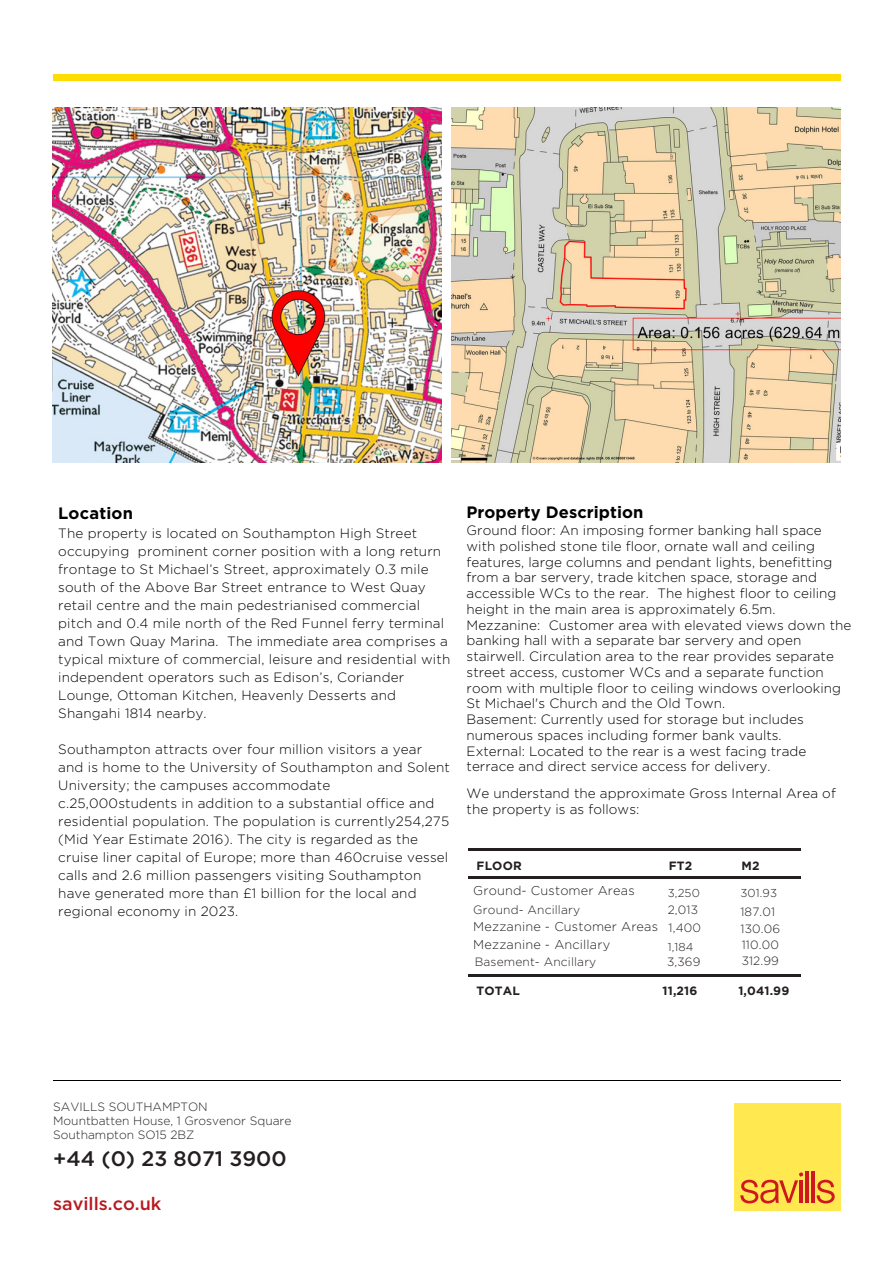
<style>
.page{position:relative;width:894px;height:1264px;background:#fff}
.page>*{position:absolute;margin:0;border:0;box-sizing:border-box;transform-origin:0 0}
.t1{font:500 21px "Gotham";color:#231f20}
.t2{font:500 18px "Gotham";color:#b81a1f}
.t3{font:700 16.5px "Gotham";letter-spacing:.005em;color:#000}
.t4{font:300 13.5px/18px "Gotham";letter-spacing:.01em;color:#000}
.t5{font:300 12.75px "Gotham";letter-spacing:.01em;color:#231f20}
.t6{font:300 12px/14px "Gotham";color:#231f20}
.t7{font:700 12px "Gotham";letter-spacing:.01em;color:#231f20}
.t8{font:300 11.4px "Gotham";letter-spacing:.01em;color:#231f20}
</style>
<div class="page">
<div style="left:733px;top:1103px;width:107px;height:107px;background:#ffe850"></div>
<svg style="left:740px;top:1172px;width:63px;height:31px"></svg>
<hr style="left:799px;top:1180px;width:3px;height:22px;background:#ce171e">
<hr style="left:805px;top:1171px;width:3px;height:31px;background:#ce171e">
<hr style="left:811px;top:1171px;width:3px;height:31px;background:#ce171e">
<svg style="left:816px;top:1179px;width:18px;height:24px"></svg>
<img style="left:53px;top:108px;width:388px;height:354px">
<div style="left:53px;top:74px;width:787px;height:6px;background:#fede00"></div>
<hr style="left:53px;top:1079px;width:787px;height:1px;background:#000">
<img style="left:452px;top:108px;width:388px;height:354px">
<hr style="left:468px;top:974px;width:163px;height:2px;background:#231f20">
<hr style="left:631px;top:974px;width:84px;height:2px;background:#231f20">
<hr style="left:715px;top:974px;width:85px;height:2px;background:#231f20">
<hr style="left:468px;top:848px;width:163px;height:2px;background:#231f20">
<hr style="left:631px;top:848px;width:84px;height:2px;background:#231f20">
<hr style="left:715px;top:848px;width:85px;height:2px;background:#231f20">
<hr style="left:468px;top:876px;width:163px;height:2px;background:#231f20">
<hr style="left:631px;top:876px;width:85px;height:2px;background:#231f20">
<hr style="left:716px;top:876px;width:84px;height:2px;background:#231f20">
<h4 class="t3" style="left:58px;top:503px;width:76px">Location</h4>
<h4 class="t4" style="left:58px;top:524px;width:393px">The property is located on Southampton High Street occupying prominent corner position with a long return frontage to St Michael’s Street, approximately 0.3 mile south of the Above Bar Street entrance to West Quay retail centre and the main pedestrianised commercial pitch and 0.4 mile north of the Red Funnel ferry terminal and Town Quay Marina. The immediate area comprises a typical mixture of commercial, leisure and residential with independent operators such as Edison’s, Coriander Lounge, Ottoman Kitchen, Heavenly Desserts and Shangahi 1814 nearby.</h4>
<h3 class="t4" style="left:58px;top:740px;width:393px">Southampton attracts over four million visitors a year and is home to the University of Southampton and Solent University; the campuses accommodate c.25,000students in addition to a substantial office and residential population. The population is currently254,275 (Mid Year Estimate 2016). The city is regarded as the cruise liner capital of Europe; more than 460cruise vessel calls and 2.6 million passengers visiting Southampton have generated more than £1 billion for the local and regional economy in 2023.</h3>
<h3 class="t3" style="left:466px;top:502px;width:178px">Property Description</h3>
<h3 class="t4" style="left:466px;top:522px;width:386px;line-height:15.8px">Ground floor: An imposing former banking hall space with polished stone tile floor, ornate wall and ceiling features, large columns and pendant lights, benefitting from a bar servery, trade kitchen space, storage and accessible WCs to the rear. The highest floor to ceiling height in the main area is approximately 6.5m.<br>Mezzanine: Customer area with elevated views down the banking hall with a separate bar servery and open stairwell. Circulation area to the rear provides separate street access, customer WCs and a separate function room with multiple floor to ceiling windows overlooking St Michael's Church and the Old Town.<br>Basement: Currently used for storage but includes numerous spaces including former bank vaults.<br>External: Located to the rear is a west facing trade terrace and direct service access for delivery.</h3>
<h3 class="t4" style="left:466px;top:785px;width:371px;line-height:15.8px">We understand the approximate Gross Internal Area of the property is as follows:</h3>
<p class="t7" style="left:476px;top:858px;width:47px">FLOOR</p>
<p class="t7" style="left:668px;top:858px;width:25px">FT2</p>
<p class="t7" style="left:741px;top:858px;width:19px">M2</p>
<p class="t8" style="left:740px;top:885px;width:38px">301.93</p>
<h3 class="t5" style="left:473px;top:883px;width:163px">Ground- Customer Areas</h3>
<p class="t8" style="left:667px;top:885px;width:34px">3,250</p>
<p class="t6" style="left:473px;top:902px;width:108px">Ground- Ancillary</p>
<h1 class="t5" style="left:473px;top:919px;width:186px">Mezzanine - Customer Areas</h1>
<h2 class="t5" style="left:473px;top:936px;width:138px">Mezzanine - Ancillary</h2>
<p class="t6" style="left:474px;top:955px;width:123px">Basement- Ancillary</p>
<p class="t6" style="left:667px;top:902px;width:32px">2,013</p>
<p class="t6" style="left:668px;top:920px;width:34px">1,400</p>
<p class="t8" style="left:667px;top:939px;width:27px">1,184</p>
<h4 class="t6" style="left:667px;top:955px;width:35px">3,369</h4>
<p class="t7" style="left:476px;top:983px;width:45px">TOTAL</p>
<p class="t7" style="left:662px;top:983px;width:36px">11,216</p>
<p class="t6" style="left:740px;top:904px;width:36px">187.01</p>
<p class="t6" style="left:740px;top:921px;width:41px">130.06</p>
<p class="t6" style="left:741px;top:937px;width:39px">110.00</p>
<p class="t6" style="left:741px;top:954px;width:39px">312.99</p>
<h3 class="t7" style="left:738px;top:983px;width:52px">1,041.99</h3>
<h3 class="t6" style="left:53px;top:1099px;width:156px">SAVILLS SOUTHAMPTON</h3>
<h4 class="t6" style="left:53px;top:1113px;width:240px">Mountbatten House, 1 Grosvenor Square<br>Southampton SO15 2BZ</h4>
<h4 class="t1" style="left:53px;top:1145px;width:235px">+44 (0) 23 8071 3900</h4>
<h3 class="t2" style="left:53px;top:1192px;width:110px">savills.co.uk</h3>
</div>
